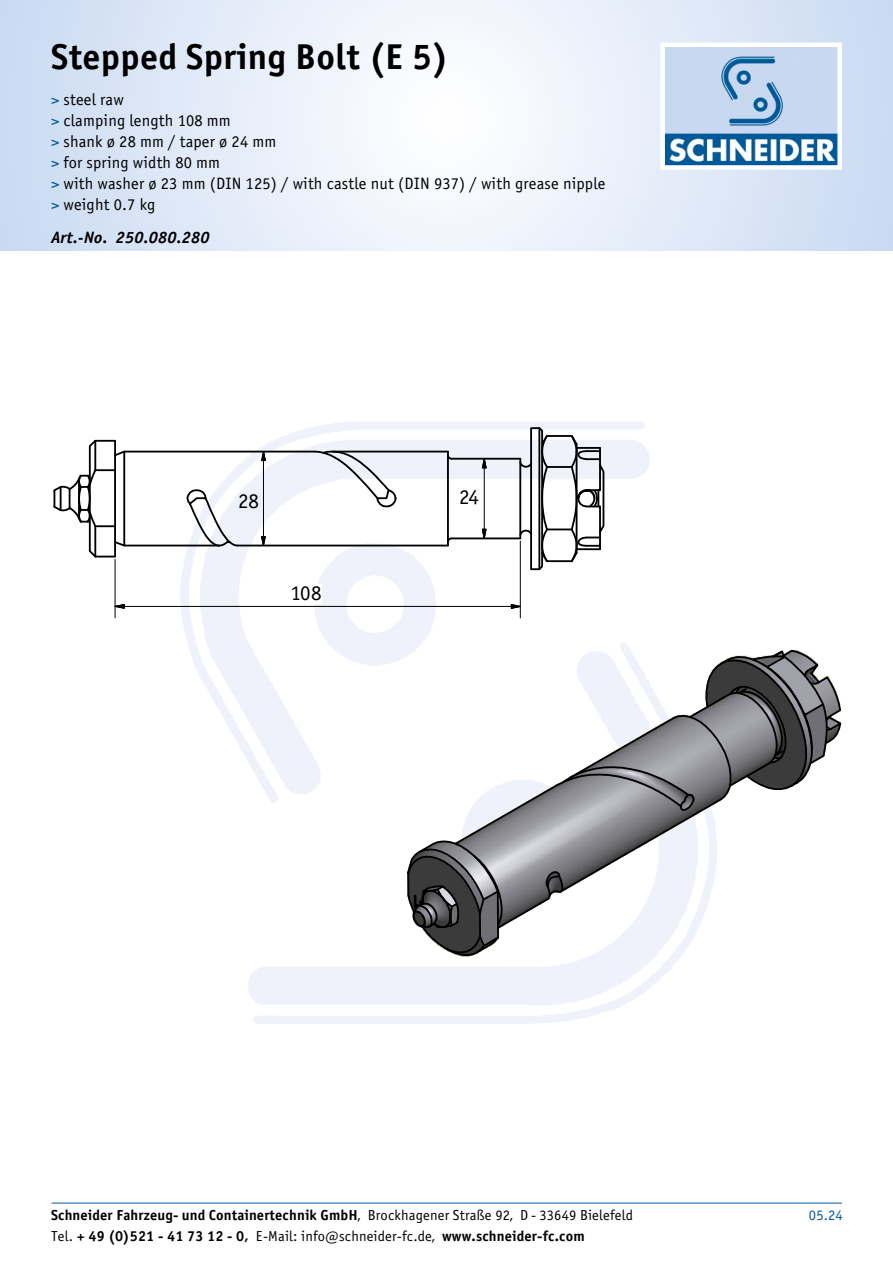
<style>
.page{position:relative;width:893px;height:1263px;background:#fff}
.page>*{position:absolute;margin:0;border:0;box-sizing:border-box;transform-origin:0 0}
.t1{font:36px "Officina Sans Bold ITC";letter-spacing:.01em;color:#000}
.t2{font:21px "Officina Sans Book ITC";letter-spacing:-.025em;color:#000}
.t3{font:19.95px "ISOCPEUR";color:#000}
.t4{font:16.5px/21px "Officina Sans Book ITC";letter-spacing:.01em;color:#000}
.t5{font:italic 16.5px "Officina Sans Bold ITC";letter-spacing:.01em;color:#000}
.t6{font:14.55px "Officina Sans Bold ITC";letter-spacing:.01em;color:#000}
.t7{font:14.55px "Officina Sans Book ITC";color:#005a9a}
.s1{color:#005a9a}
.s2{font-family:"ISOCPEUR";font-size:19.95px}
.s3{font-family:"Officina Sans Book ITC"}
</style>
<div class="page">
<svg style="left:0;top:0;width:893px;height:251px"></svg>
<img style="left:665px;top:48px;width:172px;height:117px">
<div style="left:660px;top:43px;width:182px;height:127px;border:4px solid #fff"></div>
<hr style="left:52px;top:1203px;width:790px;height:1px;background:#005a9a">
<hr style="left:447px;top:452px;width:2px;height:93px;background:#000">
<hr style="left:452px;top:537px;width:68px;height:2px;background:#000">
<hr style="left:452px;top:458px;width:68px;height:2px;background:#000">
<svg style="left:313px;top:450px;width:85px;height:58px"></svg>
<svg style="left:186px;top:488px;width:53px;height:60px"></svg>
<svg style="left:448px;top:537px;width:5px;height:7px"></svg>
<svg style="left:446px;top:453px;width:7px;height:7px"></svg>
<hr style="left:237px;top:545px;width:211px;height:1px;background:#000">
<hr style="left:124px;top:545px;width:95px;height:1px;background:#000">
<hr style="left:332px;top:451px;width:116px;height:1px;background:#000">
<hr style="left:124px;top:451px;width:190px;height:1px;background:#000">
<svg style="left:53px;top:439px;width:73px;height:119px"></svg>
<hr style="left:547px;top:560px;width:25px;height:2px;background:#000">
<hr style="left:547px;top:528px;width:25px;height:2px;background:#000">
<hr style="left:547px;top:466px;width:25px;height:2px;background:#000">
<hr style="left:547px;top:435px;width:25px;height:2px;background:#000">
<svg style="left:565px;top:435px;width:40px;height:128px"></svg>
<svg style="left:518px;top:426px;width:37px;height:146px"></svg>
<div style="left:530px;top:427px;width:10px;height:143px;border:2px solid #000"></div>
<svg style="left:400px;top:648px;width:442px;height:309px"></svg>
<svg style="left:260px;top:447px;width:6px;height:23px"></svg>
<svg style="left:261px;top:535px;width:5px;height:12px"></svg>
<hr style="left:263px;top:460px;width:1px;height:77px;background:#000">
<svg style="left:481px;top:454px;width:6px;height:23px"></svg>
<svg style="left:481px;top:528px;width:6px;height:12px"></svg>
<hr style="left:484px;top:468px;width:1px;height:61px;background:#000">
<svg style="left:114px;top:603px;width:11px;height:6px"></svg>
<svg style="left:510px;top:603px;width:10px;height:6px"></svg>
<hr style="left:124px;top:606px;width:387px;height:1px;background:#000">
<hr style="left:115px;top:559px;width:1px;height:59px;background:#000">
<hr style="left:520px;top:541px;width:1px;height:77px;background:#000">
<div style="left:238px;top:493px;width:23px;height:19px;background:#ebeff8"></div>
<h1 class="t1" style="left:51px;top:34px;width:399px">Stepped Spring Bolt (E 5)</h1>
<p class="t4" style="left:51px;top:89px;width:556px"><span class="s1">&gt;</span> steel raw<br><span class="s1">&gt;</span> clamping length 108 mm<br><span class="s1">&gt;</span> shank ø 28 mm / taper ø 24 mm<br><span class="s1">&gt;</span> for spring width 80 mm<br><span class="s1">&gt;</span> with washer ø 23 mm (DIN 125) / with castle nut (DIN 937) / with grease nipple <span class="s1">&gt;</span> weight 0.7 kg</p>
<p class="t5" style="left:51px;top:227px;width:160px">Art.-No. 250.080.280</p>
<h2 class="t2" style="left:238px;top:489px;width:22px">28</h2>
<h2 class="t2" style="left:459px;top:485px;width:21px">24</h2>
<h3 class="t3" style="left:238px;top:504px;width:12px;rotate:-90deg">D</h3>
<h3 class="t3" style="left:459px;top:503px;width:11px;rotate:-90deg">E</h3>
<h2 class="t2" style="left:291px;top:581px;width:33px">108<span class="s2">L</span></h2>
<p class="t6" style="left:51px;top:1206px;width:583px">Schneider Fahrzeug- und Containertechnik GmbH<span class="s3">, Brockhagener Straße 92, D - 33649 Bielefeld</span></p>
<p class="t7" style="left:809px;top:1206px;width:35px">05.24</p>
<p class="t6" style="left:51px;top:1227px;width:535px"><span class="s3">Tel.</span> + 49 (0)521 - 41 73 12 - 0, <span class="s3">E-Mail: info@schneider-fc.de,</span> www.schneider-fc.com</p>
</div>
